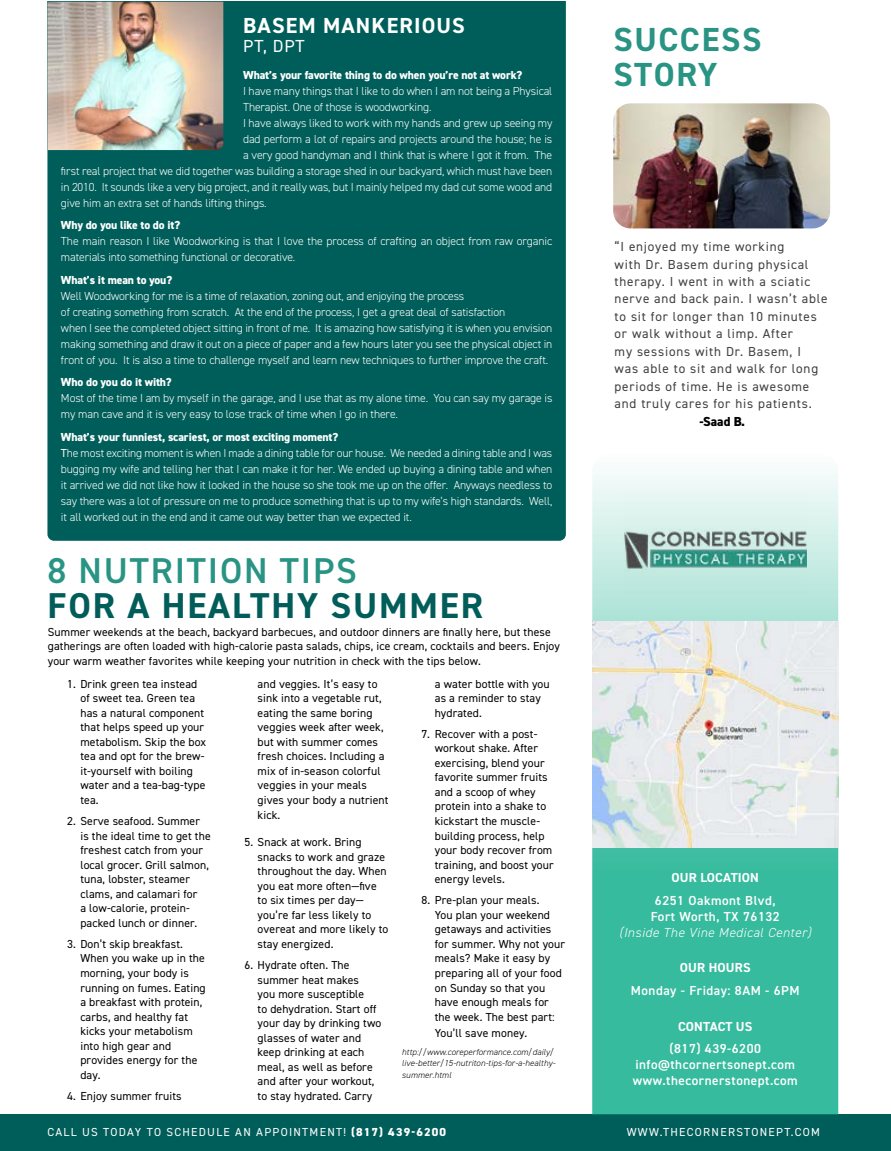
<style>
.page{position:relative;width:891px;height:1151px;background:#fff}
.page>*{position:absolute;margin:0;border:0;box-sizing:border-box;transform-origin:0 0}
.t1{font:700 36px "DIN2014";letter-spacing:.05em;color:#005d59}
.t2{font:600 36px "DIN2014";letter-spacing:.05em;color:#299483}
.t3{font:700 33.52px/34.9px "DIN2014";letter-spacing:.05em;color:#299483}
.t4{font:700 21.82px "DIN2014";letter-spacing:.05em;color:#fff}
.t5{font:17.55px "DIN2014";color:#fff}
.t6{font:13.05px/17.3px "DIN2014";letter-spacing:.06em;color:#414042}
.t7{font:600 13.05px/16px "DIN2014";letter-spacing:.04em;color:#fff;text-align:center}
.t8{font:700 13.05px "DIN2014";letter-spacing:.01em;color:#fff}
.t9{font:italic 300 13.05px "DIN2014";letter-spacing:.04em;color:#fff}
.t10{font:800 13.05px "DIN2014";color:#000}
.t11{font:11.7px/14.6px "DIN2014";letter-spacing:.01em;color:#000}
.t12{font:300 11.7px/16px "DIN2014";letter-spacing:-.01em;color:#fff}
.t13{font:800 11.7px "DIN2014";letter-spacing:-.01em;color:#fff}
.t14{font:11.7px "DIN2014";letter-spacing:.11em;color:#fff}
.t15{font:italic 300 8.78px/11.7px "DIN2014";letter-spacing:.01em;color:#000}
.s1{font-weight:800}
.s2{font-weight:400}
</style>
<div class="page">
<div style="left:47px;top:2px;width:519px;height:538px;background:#005e5a"></div>
<div style="left:0;top:1113px;width:891px;height:37px;background:#005e5a"></div>
<svg style="left:592px;top:470px;width:246px;height:643px;background:#5ac6af"></svg>
<img style="left:592px;top:621px;width:246px;height:226px">
<img style="left:624px;top:494px;width:183px;height:100px">
<img style="left:613px;top:103px;width:217px;height:125px">
<img style="left:47px;top:2px;width:176px;height:148px">
<h3 class="t4" style="left:243px;top:11px;width:223px">BASEM MANKERIOUS</h3>
<h3 class="t5" style="left:243px;top:35px;width:63px">PT, DPT</h3>
<p class="t13" style="left:243px;top:67px;width:281px">What’s your favorite thing to do when you’re not at work?</p>
<p class="t12" style="left:243px;top:83px;width:311px">I have many things that I like to do when I am not being a Physical</p>
<p class="t12" style="left:243px;top:99px;width:190px">Therapist. One of those is woodworking.</p>
<p class="t12" style="left:243px;top:115px;width:311px">I have always liked to work with my hands and grew up seeing my</p>
<p class="t12" style="left:243px;top:131px;width:311px">dad perform a lot of repairs and projects around the house; he is</p>
<p class="t12" style="left:243px;top:147px;width:311px">a very good handyman and I think that is where I got it from. The</p>
<p class="t12" style="left:61px;top:163px;width:493px">first real project that we did together was building a storage shed in our backyard, which must have been</p>
<p class="t12" style="left:61px;top:179px;width:493px">in 2010. It sounds like a very big project, and it really was, but I mainly helped my dad cut some wood and</p>
<p class="t12" style="left:61px;top:195px;width:207px">give him an extra set of hands lifting things.</p>
<p class="t13" style="left:61px;top:217px;width:121px">Why do you like to do it?</p>
<p class="t12" style="left:61px;top:233px;width:493px">The main reason I like Woodworking is that I love the process of crafting an object from raw organic materials into something functional or decorative.</p>
<p class="t13" style="left:61px;top:272px;width:113px">What’s it mean to you?</p>
<p class="t12" style="left:61px;top:288px;width:493px">Well Woodworking for me is a time of relaxation, zoning out, and enjoying the process<br>of creating something from scratch. At the end of the process, I get a great deal of satisfaction<br>when I see the completed object sitting in front of me. It is amazing how satisfying it is when you envision making something and draw it out on a piece of paper and a few hours later you see the physical object in front of you. It is also a time to challenge myself and learn new techniques to further improve the craft.</p>
<p class="t13" style="left:61px;top:374px;width:112px">Who do you do it with?</p>
<p class="t12" style="left:61px;top:390px;width:493px">Most of the time I am by myself in the garage, and I use that as my alone time. You can say my garage is my man cave and it is very easy to lose track of time when I go in there.</p>
<p class="t12" style="left:61px;top:429px;width:493px"><span class="s1">What’s your funniest, scariest, or most exciting moment?<br></span><span class="s2">T</span>he most exciting moment is when I made a dining table for our house. We needed a dining table and I was bugging my wife and telling her that I can make it for her. We ended up buying a dining table and when it arrived we did not like how it looked in the house so she took me up on the offer. Anyways needless to say there was a lot of pressure on me to produce something that is up to my wife’s high standards. Well, it all worked out in the end and it came out way better than we expected it.</p>
<h1 class="t2" style="left:47px;top:547px;width:311px">8 NUTRITION TIPS</h1>
<h1 class="t1" style="left:48px;top:582px;width:437px">FOR A HEALTHY SUMMER</h1>
<p class="t11" style="left:48px;top:624px;width:514px">Summer weekends at the beach, backyard barbecues, and outdoor dinners are finally here, but these gatherings are often loaded with high-calorie pasta salads, chips, ice cream, cocktails and beers. Enjoy your warm weather favorites while keeping your nutrition in check with the tips below.</p>
<p class="t11" style="left:80px;top:676px;width:127px;text-indent:-13px">1. Drink green tea instead of sweet tea. Green tea has a natural component that helps speed up your metabolism. Skip the box tea and opt for the brew&shy;it-yourself with boiling water and a tea-bag-type tea.</p>
<p class="t11" style="left:80px;top:813px;width:132px;text-indent:-13px">2. Serve seafood. Summer is the ideal time to get the freshest catch from your local grocer. Grill salmon, tuna, lobster, steamer clams, and calamari for<br>a low-calorie, protein&shy;packed lunch or dinner.</p>
<p class="t11" style="left:80px;top:936px;width:127px;text-indent:-13px">3. Don’t skip breakfast.<br>When you wake up in the morning, your body is running on fumes. Eating a breakfast with protein, carbs, and healthy fat kicks your metabolism into high gear and provides energy for the day.</p>
<p class="t11" style="left:67px;top:1088px;width:116px">4. Enjoy summer fruits</p>
<p class="t11" style="left:258px;top:676px;width:132px">and veggies. It’s easy to sink into a vegetable rut, eating the same boring veggies week after week, but with summer comes fresh choices. Including a mix of in-season colorful veggies in your meals gives your body a nutrient kick.</p>
<p class="t11" style="left:258px;top:834px;width:132px;text-indent:-13px">5. Snack at work. Bring snacks to work and graze throughout the day. When you eat more often—five to six times per day— you’re far less likely to overeat and more likely to stay energized.</p>
<p class="t11" style="left:258px;top:957px;width:125px;text-indent:-13px">6. Hydrate often. The summer heat makes<br>you more susceptible<br>to dehydration. Start off your day by drinking two glasses of water and keep drinking at each meal, as well as before and after your workout, to stay hydrated. Carry</p>
<p class="t11" style="left:435px;top:676px;width:116px">a water bottle with you as a reminder to stay hydrated.</p>
<p class="t11" style="left:435px;top:726px;width:120px;text-indent:-13px">7. Recover with a post&shy;workout shake. After exercising, blend your favorite summer fruits and a scoop of whey protein into a shake to kickstart the muscle&shy;building process, help your body recover from training, and boost your energy levels.</p>
<p class="t11" style="left:435px;top:892px;width:132px;text-indent:-13px">8. Pre-plan your meals.<br>You plan your weekend getaways and activities for summer. Why not your meals? Make it easy by preparing all of your food on Sunday so that you have enough meals for the week. The best part:</p>
<p class="t11" style="left:435px;top:1024px;width:94px">You’ll save money.</p>
<p class="t15" style="left:402px;top:1045px;width:155px">http://www.coreperformance.com/daily/ live-better/15-nutriton-tips-for-a-healthy&shy;summer.html</p>
<h2 class="t3" style="left:613px;top:22px;width:150px">SUCCESS<br>STORY</h2>
<p class="t6" style="left:615px;top:238px;width:215px">“I enjoyed my time working<br>with Dr. Basem during physical therapy. I went in with a sciatic nerve and back pain. I wasn’t able to sit for longer than 10 minutes or walk without a limp. After<br>my sessions with Dr. Basem, I was able to sit and walk for long periods of time. He is awesome and truly cares for his patients.</p>
<p class="t10" style="left:700px;top:412px;width:47px">-Saad B.</p>
<p class="t8" style="left:672px;top:869px;width:89px">OUR LOCATION</p>
<p class="t7" style="left:651px;top:891px;width:130px">6251 Oakmont Blvd,<br>Fort Worth, TX 76132</p>
<p class="t9" style="left:619px;top:924px;width:194px">(Inside The Vine Medical Center)</p>
<p class="t8" style="left:680px;top:959px;width:72px">OUR HOURS</p>
<p class="t7" style="left:631px;top:982px;width:170px">Monday - Friday: 8AM - 6PM</p>
<p class="t8" style="left:678px;top:1017px;width:76px">CONTACT US</p>
<p class="t7" style="left:633px;top:1040px;width:167px">(817) 439-6200 info@thcornertsonept.com www.thecornerstonept.com</p>
<p class="t14" style="left:48px;top:1123px;width:400px">CALL US TODAY TO SCHEDULE AN APPOINTMENT! <span class="s1">(817) 439-6200</span></p>
<p class="t14" style="left:627px;top:1124px;width:195px">WWW.THECORNERSTONEPT.COM</p>
</div>
